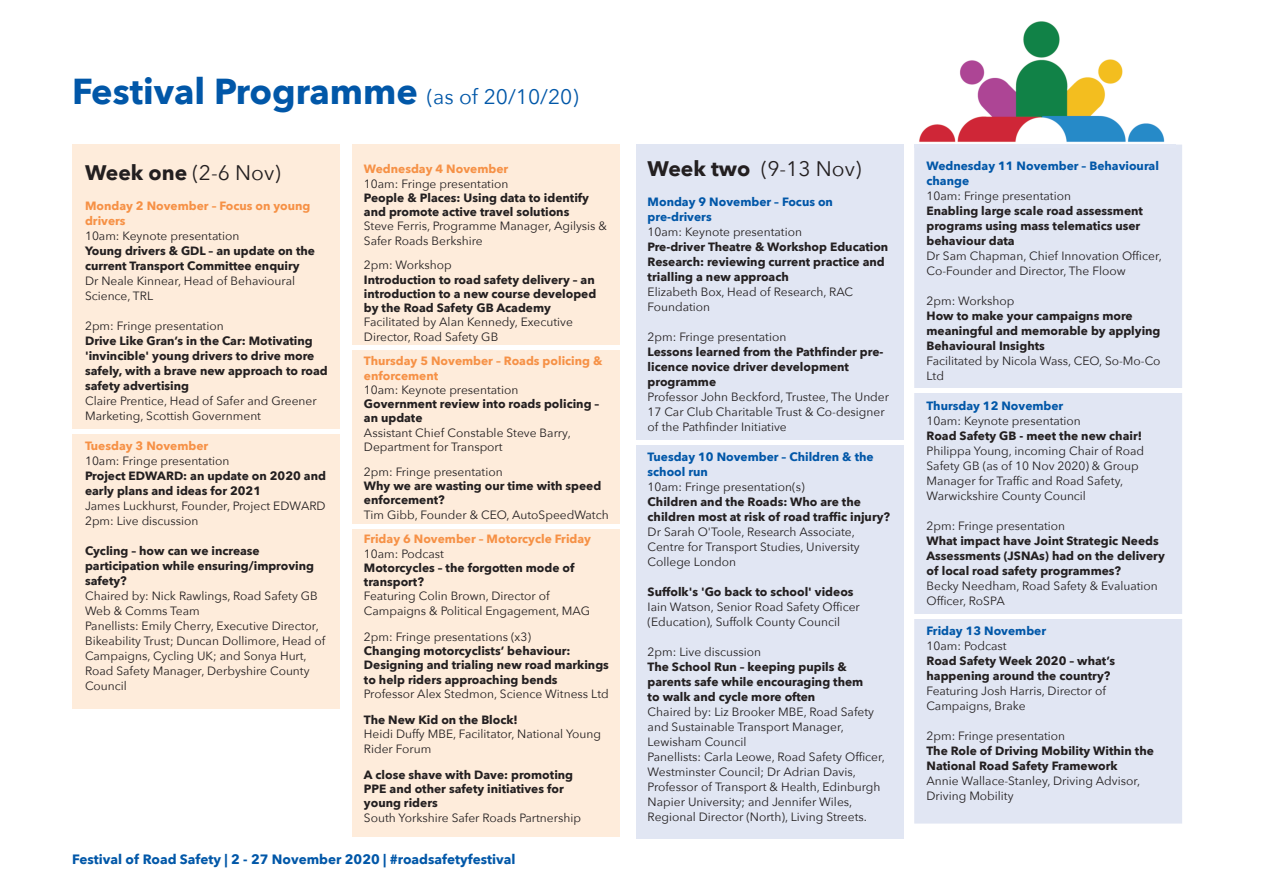
<style>
.page{position:relative;width:1263px;height:893px;background:#fff}
.page>*{position:absolute;margin:0;border:0;box-sizing:border-box;transform-origin:0 0}
.t1{font:700 36px "Avenir Next";color:#0157a8}
.t2{font:21px "Avenir Next";color:#231f20}
.t3{font:700 13.5px "Avenir Next";color:#0157a8}
.t4{font:12px/15px "Avenir Next";color:#231f20}
.t5{font:700 12px/15px "Avenir Next";color:#231f20}
.t6{font:700 12px/15px "Avenir Next";color:#f69146}
.t7{font:700 12px/15px "Avenir Next";color:#0157a8}
.s1{font-weight:400;font-size:21px}
.s2{font-weight:700}
</style>
<div class="page">
<img style="left:914px;top:21px;width:261px;height:124px">
<div style="left:72px;top:145px;width:268px;height:564px;background:#feecdb"></div>
<div style="left:352px;top:145px;width:268px;height:692px;background:#feecdb"></div>
<div style="left:636px;top:145px;width:268px;height:694px;background:#e1e6f3"></div>
<div style="left:914px;top:145px;width:268px;height:678px;background:#e1e6f3"></div>
<img style="left:914px;top:145px;width:261px;height:3px">
<div style="left:61px;top:429px;width:284px;height:5px;background:#fff"></div>
<hr style="left:344px;top:346px;width:283px;height:4px;background:#fff">
<hr style="left:342px;top:524px;width:283px;height:4px;background:#fff">
<hr style="left:626px;top:440px;width:283px;height:4px;background:#fff">
<hr style="left:907px;top:389px;width:283px;height:4px;background:#fff">
<div style="left:909px;top:614px;width:284px;height:5px;background:#fff"></div>
<h1 class="t1" style="left:72px;top:68px;width:508px">Festival Programme <span class="s1">(as of 20/10/20)</span></h1>
<h2 class="t2" style="left:85px;top:159px;width:197px"><span class="s2">Week one</span> (2-6 Nov)</h2>
<p class="t6" style="left:85px;top:199px;width:227px">Monday 2 November – Focus on young drivers</p>
<p class="t4" style="left:85px;top:229px;width:156px">10am: Keynote presentation</p>
<p class="t5" style="left:85px;top:244px;width:231px">Young drivers &amp; GDL – an update on the current Transport Committee enquiry</p>
<p class="t4" style="left:85px;top:274px;width:212px">Dr Neale Kinnear, Head of Behavioural<br>Science, TRL</p>
<p class="t4" style="left:85px;top:319px;width:140px">2pm: Fringe presentation</p>
<p class="t5" style="left:85px;top:334px;width:244px">Drive Like Gran’s in the Car: Motivating 'invincible' young drivers to drive more safely, with a brave new approach to road safety advertising</p>
<p class="t4" style="left:85px;top:394px;width:233px">Claire Prentice, Head of Safer and Greener<br>Marketing, Scottish Government</p>
<p class="t6" style="left:85px;top:439px;width:125px">Tuesday 3 November</p>
<p class="t4" style="left:85px;top:454px;width:146px">10am: Fringe presentation</p>
<p class="t5" style="left:85px;top:469px;width:242px">Project EDWARD: an update on 2020 and early plans and ideas for 2021</p>
<p class="t4" style="left:85px;top:499px;width:242px">James Luckhurst, Founder, Project EDWARD<br>2pm: Live discussion</p>
<p class="t5" style="left:85px;top:544px;width:231px">Cycling – how can we increase participation while ensuring/improving safety?</p>
<p class="t4" style="left:85px;top:589px;width:242px">Chaired by: Nick Rawlings, Road Safety GB Web &amp; Comms Team<br>Panellists: Emily Cherry, Executive Director, Bikeability Trust; Duncan Dollimore, Head of Campaigns, Cycling UK; and Sonya Hurt, Road Safety Manager, Derbyshire County Council</p>
<p class="t6" style="left:364px;top:162px;width:146px">Wednesday 4 November</p>
<p class="t4" style="left:364px;top:176px;width:146px">10am: Fringe presentation</p>
<p class="t5" style="left:364px;top:191px;width:227px;line-height:14.2px">People &amp; Places: Using data to identify and promote active travel solutions</p>
<p class="t4" style="left:364px;top:220px;width:245px;line-height:14.2px">Steve Ferris, Programme Manager, Agilysis &amp;<br>Safer Roads Berkshire</p>
<p class="t4" style="left:364px;top:258px;width:89px">2pm: Workshop</p>
<p class="t5" style="left:364px;top:273px;width:234px;line-height:14.2px">Introduction to road safety delivery – an introduction to a new course developed by the Road Safety GB Academy</p>
<p class="t4" style="left:364px;top:316px;width:210px;line-height:14.2px">Facilitated by Alan Kennedy, Executive<br>Director, Road Safety GB</p>
<p class="t6" style="left:364px;top:355px;width:240px;line-height:14.2px">Thursday 5 November – Roads policing &amp; enforcement</p>
<p class="t4" style="left:364px;top:383px;width:156px">10am: Keynote presentation</p>
<p class="t5" style="left:364px;top:397px;width:237px;line-height:14.2px">Government review into roads policing – an update</p>
<p class="t4" style="left:364px;top:426px;width:208px;line-height:14.2px">Assistant Chief Constable Steve Barry,<br>Department for Transport</p>
<p class="t4" style="left:364px;top:464px;width:140px">2pm: Fringe presentation</p>
<p class="t5" style="left:364px;top:479px;width:239px;line-height:14.2px">Why we are wasting our time with speed enforcement?</p>
<p class="t4" style="left:364px;top:507px;width:246px">Tim Gibb, Founder &amp; CEO, AutoSpeedWatch</p>
<p class="t6" style="left:364px;top:532px;width:229px">Friday 6 November – Motorcycle Friday</p>
<p class="t4" style="left:364px;top:546px;width:82px">10am: Podcast</p>
<p class="t5" style="left:364px;top:561px;width:212px;line-height:14.2px">Motorcycles – the forgotten mode of transport?</p>
<p class="t4" style="left:364px;top:589px;width:228px;line-height:14.2px">Featuring Colin Brown, Director of<br>Campaigns &amp; Political Engagement, MAG</p>
<p class="t4" style="left:364px;top:629px;width:169px">2pm: Fringe presentations (x3)</p>
<p class="t5" style="left:364px;top:644px;width:246px;line-height:14.2px">Changing motorcyclists’ behaviour:<br>Designing and trialing new road markings to help riders approaching bends</p>
<p class="t4" style="left:364px;top:686px;width:246px">Professor Alex Stedmon, Science Witness Ltd</p>
<p class="t5" style="left:364px;top:713px;width:155px">The New Kid on the Block!</p>
<p class="t4" style="left:364px;top:727px;width:239px;line-height:14.2px">Heidi Duffy MBE, Facilitator, National Young<br>Rider Forum</p>
<p class="t5" style="left:364px;top:768px;width:211px;line-height:14.2px">A close shave with Dave: promoting<br>PPE and other safety initiatives for young riders</p>
<p class="t4" style="left:364px;top:810px;width:219px">South Yorkshire Safer Roads Partnership</p>
<p class="t3" style="left:72px;top:850px;width:445px">Festival of Road Safety | 2 - 27 November 2020 | #roadsafetyfestival</p>
<h2 class="t2" style="left:648px;top:155px;width:215px"><span class="s2">Week two</span> (9-13 Nov)</h2>
<p class="t7" style="left:648px;top:195px;width:187px">Monday 9 November – Focus on pre-drivers</p>
<p class="t4" style="left:648px;top:225px;width:156px">10am: Keynote presentation</p>
<p class="t5" style="left:648px;top:240px;width:242px">Pre-driver Theatre &amp; Workshop Education<br>Research: reviewing current practice and trialling a new approach</p>
<p class="t4" style="left:648px;top:285px;width:207px">Elizabeth Box, Head of Research, RAC<br>Foundation</p>
<p class="t4" style="left:648px;top:330px;width:140px">2pm: Fringe presentation</p>
<p class="t5" style="left:648px;top:345px;width:237px">Lessons learned from the Pathfinder pre&shy;licence novice driver development programme</p>
<p class="t4" style="left:648px;top:390px;width:243px">Professor John Beckford, Trustee, The Under<br>17 Car Club Charitable Trust &amp; Co-designer of the Pathfinder Initiative</p>
<p class="t7" style="left:648px;top:450px;width:228px">Tuesday 10 November – Children &amp; the school run</p>
<p class="t4" style="left:648px;top:480px;width:158px">10am: Fringe presentation(s)</p>
<p class="t5" style="left:648px;top:495px;width:244px">Children and the Roads: Who are the children most at risk of road traffic injury?</p>
<p class="t4" style="left:648px;top:525px;width:214px">Dr Sarah O'Toole, Research Associate,<br>Centre for Transport Studies, University<br>College London</p>
<p class="t5" style="left:648px;top:585px;width:207px">Suffolk's 'Go back to school' videos</p>
<p class="t4" style="left:648px;top:600px;width:214px">Iain Watson, Senior Road Safety Officer (Education), Suffolk County Council</p>
<p class="t4" style="left:648px;top:645px;width:115px">2pm: Live discussion</p>
<p class="t5" style="left:648px;top:660px;width:217px">The School Run – keeping pupils &amp; parents safe while encouraging them to walk and cycle more often</p>
<p class="t4" style="left:648px;top:705px;width:239px">Chaired by: Liz Brooker MBE, Road Safety and Sustainable Transport Manager, Lewisham Council<br>Panellists: Carla Leowe, Road Safety Officer, Westminster Council; Dr Adrian Davis, Professor of Transport &amp; Health, Edinburgh Napier University; and Jennifer Wiles, Regional Director (North), Living Streets.</p>
<p class="t7" style="left:926px;top:159px;width:234px">Wednesday 11 November – Behavioural change</p>
<p class="t4" style="left:926px;top:189px;width:146px">10am: Fringe presentation</p>
<p class="t5" style="left:926px;top:204px;width:218px">Enabling large scale road assessment programs using mass telematics user behaviour data</p>
<p class="t4" style="left:926px;top:249px;width:237px">Dr Sam Chapman, Chief Innovation Officer,<br>Co-Founder and Director, The Floow</p>
<p class="t4" style="left:926px;top:294px;width:89px">2pm: Workshop</p>
<p class="t5" style="left:926px;top:309px;width:235px">How to make your campaigns more meaningful and memorable by applying<br>Behavioural Insights</p>
<p class="t4" style="left:926px;top:354px;width:236px">Facilitated by Nicola Wass, CEO, So-Mo-Co<br>Ltd</p>
<p class="t7" style="left:926px;top:399px;width:138px">Thursday 12 November</p>
<p class="t4" style="left:926px;top:414px;width:156px">10am: Keynote presentation</p>
<p class="t5" style="left:926px;top:429px;width:217px">Road Safety GB - meet the new chair!</p>
<p class="t4" style="left:926px;top:444px;width:219px">Philippa Young, incoming Chair of Road Safety GB (as of 10 Nov 2020) &amp; Group Manager for Traffic and Road Safety, Warwickshire County Council</p>
<p class="t4" style="left:926px;top:519px;width:140px">2pm: Fringe presentation</p>
<p class="t5" style="left:926px;top:534px;width:240px">What impact have Joint Strategic Needs<br>Assessments (JSNAs) had on the delivery of local road safety programmes?</p>
<p class="t4" style="left:926px;top:579px;width:233px">Becky Needham, Road Safety &amp; Evaluation<br>Officer, RoSPA</p>
<p class="t7" style="left:926px;top:624px;width:121px">Friday 13 November</p>
<p class="t4" style="left:926px;top:639px;width:82px">10am: Podcast</p>
<p class="t5" style="left:926px;top:654px;width:190px">Road Safety Week 2020 – what’s happening around the country?</p>
<p class="t4" style="left:926px;top:684px;width:181px">Featuring Josh Harris, Director of<br>Campaigns, Brake</p>
<p class="t4" style="left:926px;top:729px;width:140px">2pm: Fringe presentation</p>
<p class="t5" style="left:926px;top:744px;width:229px">The Role of Driving Mobility Within the<br>National Road Safety Framework</p>
<p class="t4" style="left:926px;top:774px;width:215px">Annie Wallace-Stanley, Driving Advisor,<br>Driving Mobility</p>
</div>
